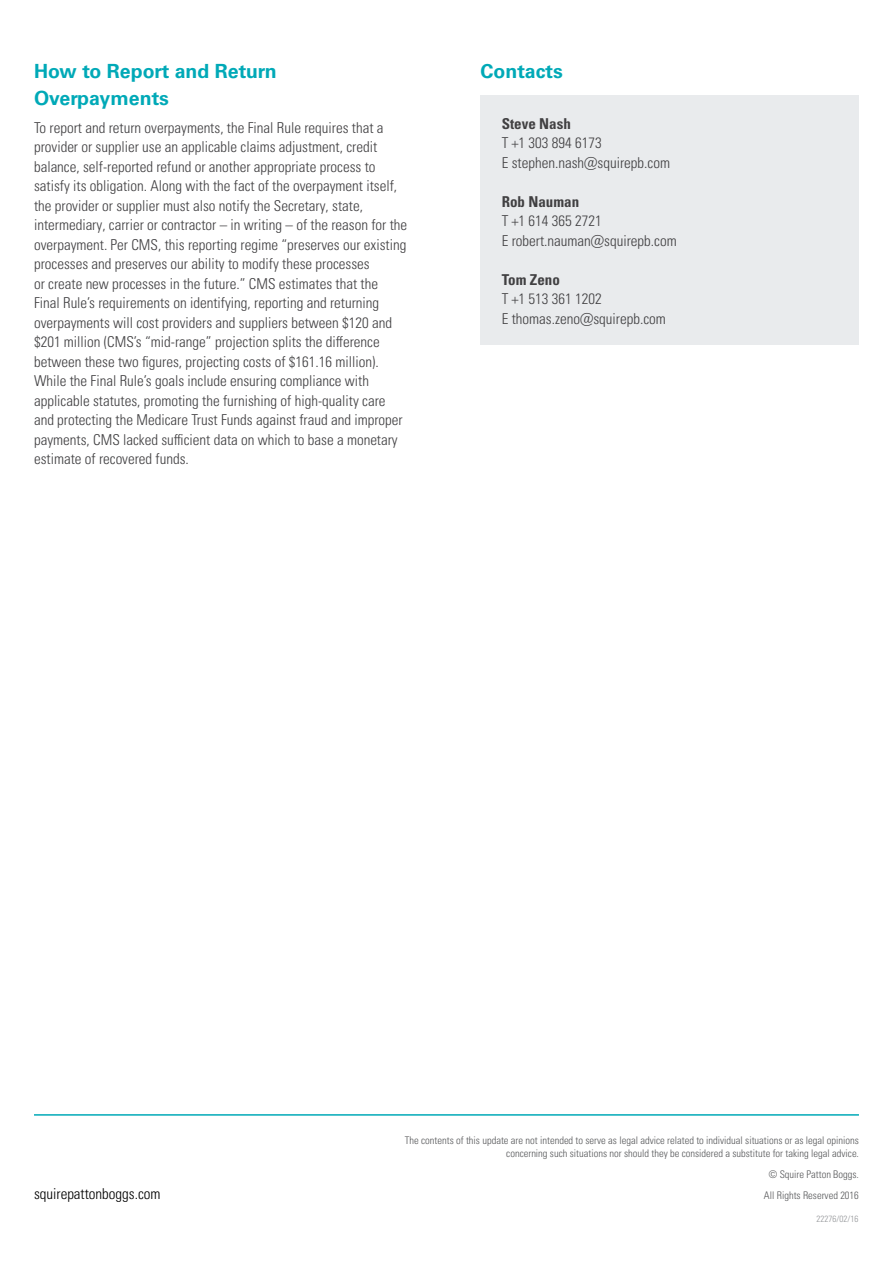
<style>
.page{position:relative;width:893px;height:1263px;background:#fff}
.page>*{position:absolute;margin:0;border:0;box-sizing:border-box;transform-origin:0 0}
.t1{font:700 19.5px/27px "Univers LTCYR 65";color:#00a9b7}
.t2{font:15px/19.5px "Univers LTCYR 47 Light Cond";color:#414042}
.t3{font:15px "Univers LTCYR 67 Bold Cond";color:#414042}
.t4{font:15px "Univers LTCYR 47 Light Cond";color:#000}
.t5{font:10.5px/12.6px "Univers LTCYR 47 Light Cond";color:#58595b;text-align:right}
.t6{font:9px "Univers LTCYR 47 Light Cond";color:#939598}
</style>
<div class="page">
<hr style="left:34px;top:1114px;width:825px;height:2px;background:#00a9b7">
<div style="left:480px;top:96px;width:379px;height:249px;background:#e9ebed"></div>
<h1 class="t1" style="left:34px;top:57px;width:244px">How to Report and Return<br>Overpayments</h1>
<p class="t2" style="left:34px;top:117px;width:375px">To report and return overpayments, the Final Rule requires that a provider or supplier use an applicable claims adjustment, credit balance, self-reported refund or another appropriate process to satisfy its obligation. Along with the fact of the overpayment itself, the provider or supplier must also notify the Secretary, state, intermediary, carrier or contractor – in writing – of the reason for the overpayment. Per CMS, this reporting regime “preserves our existing processes and preserves our ability to modify these processes<br>or create new processes in the future.” CMS estimates that the Final Rule’s requirements on identifying, reporting and returning overpayments will cost providers and suppliers between $120 and $201 million (CMS’s “mid-range” projection splits the difference between these two figures, projecting costs of $161.16 million).<br>While the Final Rule’s goals include ensuring compliance with applicable statutes, promoting the furnishing of high-quality care and protecting the Medicare Trust Funds against fraud and improper payments, CMS lacked sufficient data on which to base a monetary estimate of recovered funds.</p>
<h1 class="t1" style="left:480px;top:57px;width:84px">Contacts</h1>
<p class="t3" style="left:502px;top:114px;width:71px">Steve Nash</p>
<p class="t2" style="left:502px;top:133px;width:170px">T +1 303 894 6173<br>E stephen.nash@squirepb.com</p>
<p class="t3" style="left:502px;top:192px;width:79px">Rob Nauman</p>
<p class="t2" style="left:502px;top:211px;width:176px">T +1 614 365 2721<br>E robert.nauman@squirepb.com</p>
<p class="t3" style="left:502px;top:270px;width:60px">Tom Zeno</p>
<p class="t2" style="left:502px;top:289px;width:166px">T +1 513 361 1202<br>E thomas.zeno@squirepb.com</p>
<p class="t5" style="left:405px;top:1134px;width:456px">The contents of this update are not intended to serve as legal advice related to individual situations or as legal opinions concerning such situations nor should they be considered a substitute for taking legal advice.</p>
<p class="t5" style="left:769px;top:1167px;width:92px">© Squire Patton Boggs.</p>
<p class="t4" style="left:34px;top:1184px;width:128px">squirepattonboggs.com</p>
<p class="t5" style="left:764px;top:1188px;width:97px">All Rights Reserved 2016</p>
<p class="t6" style="left:816px;top:1213px;width:43px">22276/02/16</p>
</div>
